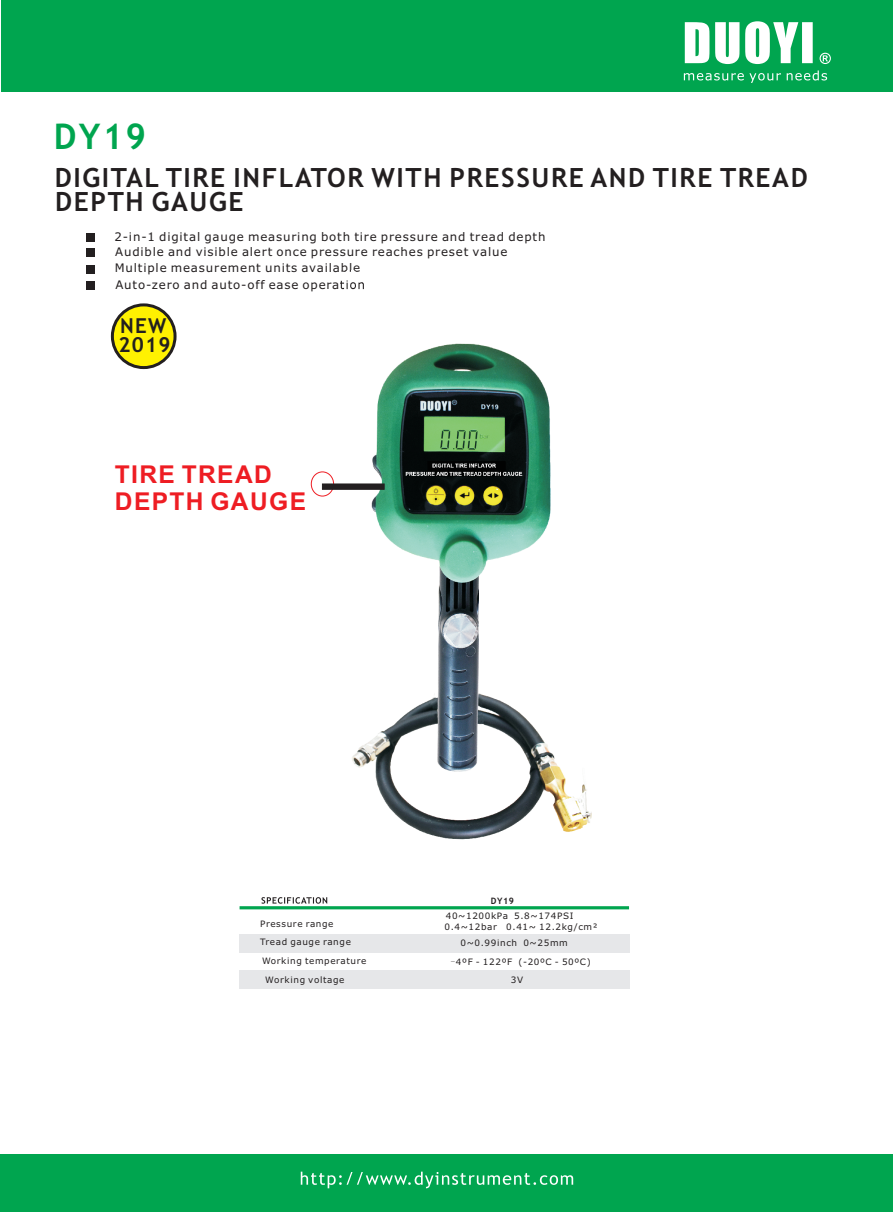
<style>
.page{position:relative;width:893px;height:1212px;background:#fff}
.page>*{position:absolute;margin:0;border:0;box-sizing:border-box;transform-origin:0 0}
.t1{font:700 35.4px "Trebuchet MS";color:#00a54f}
.t2{font:700 26.55px "Trebuchet MS";letter-spacing:.06em;color:#231f20}
.t3{font:700 24.6px/27.5px "Arial";letter-spacing:.055em;color:#ee1d23}
.t4{font:700 20.7px/19.8px "Trebuchet MS";letter-spacing:.06em;color:#231f20}
.t5{font:11.85px "Verdana";letter-spacing:.07em;color:#231f20}
.t6{font:8.85px/18px "Verdana";letter-spacing:.07em;color:#231f20}
.t7{font:700 8.85px "Trebuchet MS";color:#231f20}
.s1{font-family:"Sim Sun"}
</style>
<div class="page">
<div style="left:1px;top:0;width:892px;height:92px;background:#00a54f"></div>
<svg style="left:685px;top:21px;width:128px;height:43px"></svg>
<svg style="left:684px;top:70px;width:143px;height:13px"></svg>
<svg style="left:820px;top:53px;width:11px;height:11px"></svg>
<div style="left:1px;top:1155px;width:892px;height:57px;background:#00a54f"></div>
<svg style="left:301px;top:1171px;width:272px;height:17px"></svg>
<div style="left:111px;top:303px;width:66px;height:66px;background:#fff101;border:3px solid #231f20;border-radius:50%"></div>
<div style="left:86px;top:249px;width:8px;height:8px;background:#231f20"></div>
<div style="left:86px;top:265px;width:8px;height:8px;background:#231f20"></div>
<div style="left:86px;top:234px;width:8px;height:8px;background:#231f20"></div>
<div style="left:86px;top:281px;width:8px;height:8px;background:#231f20"></div>
<div style="left:240px;top:934px;width:194px;height:18px;background:#e6e7e9"></div>
<div style="left:434px;top:934px;width:195px;height:18px;background:#e6e7e9"></div>
<div style="left:240px;top:970px;width:194px;height:19px;background:#e6e7e9"></div>
<div style="left:434px;top:970px;width:195px;height:19px;background:#e6e7e9"></div>
<hr style="left:240px;top:906px;width:389px;height:3px;background:#00a54f">
<svg style="left:261px;top:897px;width:66px;height:7px"></svg>
<img style="left:340px;top:270px;width:252px;height:570px">
<div style="left:311px;top:471px;width:23px;height:25px;border:1px solid #ee1d23;border-radius:50%"></div>
<svg style="left:322px;top:483px;width:63px;height:7px"></svg>
<h1 class="t1" style="left:54px;top:123px;width:94px">DY19</h1>
<h2 class="t2" style="left:55px;top:167px;width:754px">DIGITAL TIRE INFLATOR WITH PRESSURE AND TIRE TREAD</h2>
<h2 class="t2" style="left:55px;top:192px;width:190px">DEPTH GAUGE</h2>
<p class="t5" style="left:114px;top:232px;width:432px">2-in-1 digital gauge measuring both tire pressure and tread depth</p>
<p class="t5" style="left:115px;top:247px;width:394px">Audible and visible alert once pressure reaches preset value</p>
<p class="t5" style="left:115px;top:263px;width:247px">Multiple measurement units available</p>
<p class="t5" style="left:115px;top:280px;width:251px">Auto-zero and auto-off ease operation</p>
<h3 class="t4" style="left:118px;top:317px;width:54px">NEW<br>2019</h3>
<h3 class="t3" style="left:115px;top:463px;width:193px">TIRE TREAD<br>DEPTH GAUGE</h3>
<p class="t6" style="left:260px;top:916px;width:92px">Pressure range<br>Tread gauge range</p>
<p class="t6" style="left:262px;top:953px;width:106px">Working temperature</p>
<p class="t7" style="left:491px;top:897px;width:25px">DY19</p>
<p class="t6" style="left:444px;top:911px;width:155px;line-height:10.8px">40~1200kPa 5.8~174PSI<br>0.4~12bar 0.41~ 12.2kg/cm²</p>
<p class="t6" style="left:451px;top:934px;width:142px;line-height:18.5px;text-indent:10px">0~0.99inch 0~25mm <span class="s1">-</span>4ºF - 122ºF (-20ºC - 50ºC)</p>
<p class="t6" style="left:265px;top:971px;width:81px">Working voltage</p>
<p class="t6" style="left:511px;top:971px;width:14px">3V</p>
</div>
